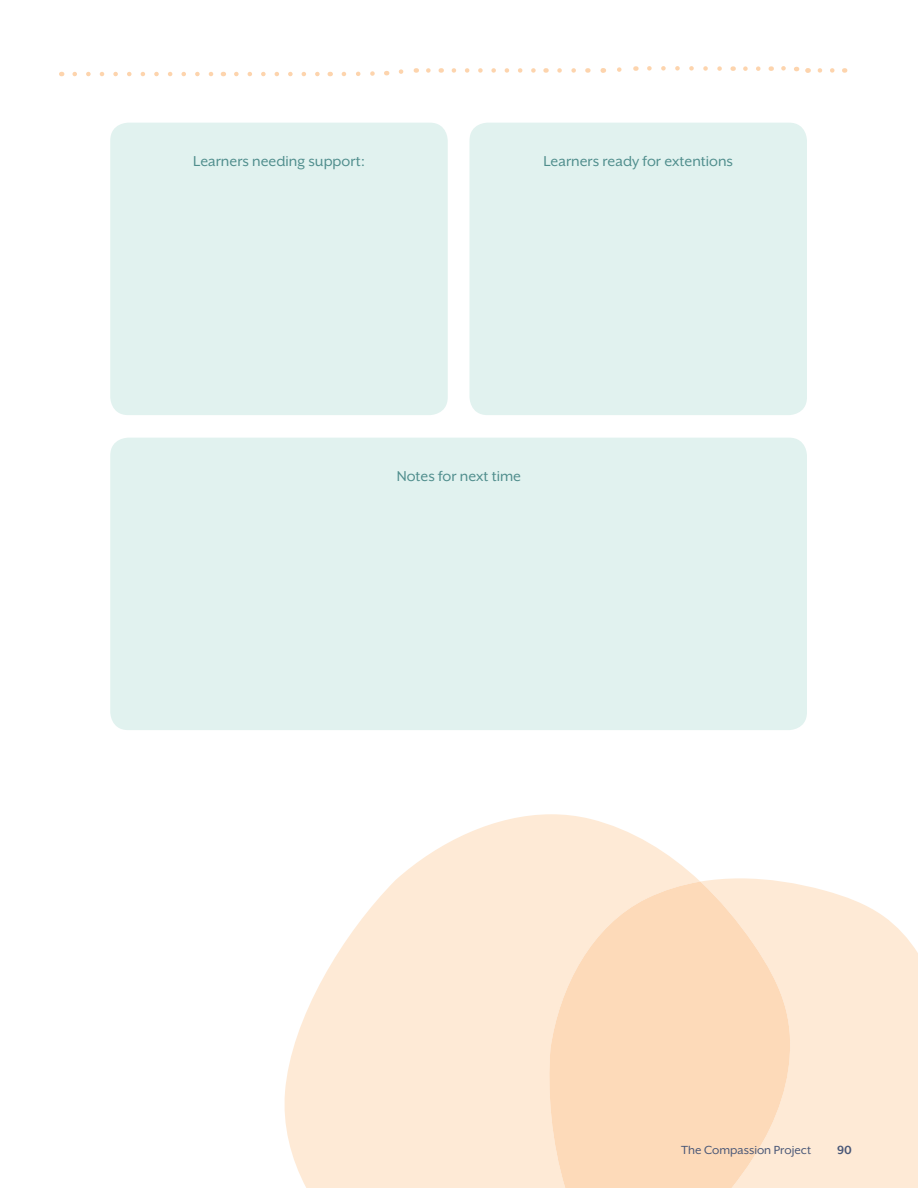
<style>
.page{position:relative;width:918px;height:1188px;background:#fff}
.page>*{position:absolute;margin:0;border:0;box-sizing:border-box;transform-origin:0 0}
.t1{font:16.5px "Mr Eaves XL San OT";color:#508e8d}
.t2{font:13.5px "Mr Eaves XL San OT";color:#495777}
.t3{font:700 13.5px "Mr Eaves XL San OT";color:#495777}
</style>
<div class="page">
<div style="left:110px;top:123px;width:338px;height:292px;background:#e1f2ef;border-radius:18px"></div>
<div style="left:110px;top:438px;width:697px;height:292px;background:#e1f2ef;border-radius:18px"></div>
<div style="left:470px;top:123px;width:337px;height:292px;background:#e1f2ef;border-radius:18px"></div>
<svg style="left:75px;top:72px;width:139px;height:4px"></svg>
<svg style="left:236px;top:72px;width:84px;height:4px"></svg>
<svg style="left:454px;top:68px;width:82px;height:5px"></svg>
<svg style="left:559px;top:68px;width:17px;height:5px"></svg>
<svg style="left:341px;top:71px;width:46px;height:6px"></svg>
<svg style="left:398px;top:68px;width:19px;height:6px"></svg>
<svg style="left:426px;top:68px;width:16px;height:5px"></svg>
<svg style="left:587px;top:68px;width:19px;height:5px"></svg>
<svg style="left:617px;top:66px;width:19px;height:6px"></svg>
<svg style="left:647px;top:66px;width:87px;height:5px"></svg>
<svg style="left:743px;top:66px;width:29px;height:5px"></svg>
<svg style="left:781px;top:66px;width:64px;height:7px"></svg>
<svg style="left:700px;top:878px;width:218px;height:310px;background:#feecd9"></svg>
<svg style="left:284px;top:814px;width:416px;height:374px;fill:#feead6"></svg>
<svg style="left:547px;top:882px;width:249px;height:306px;background:#fdddbf"></svg>
<p class="t1" style="left:193px;top:153px;width:173px">Learners needing support:</p>
<p class="t1" style="left:543px;top:153px;width:191px">Learners ready for extentions</p>
<p class="t1" style="left:397px;top:467px;width:126px">Notes for next time</p>
<p class="t2" style="left:681px;top:1143px;width:132px">The Compassion Project</p>
<p class="t3" style="left:837px;top:1143px;width:16px">90</p>
</div>
